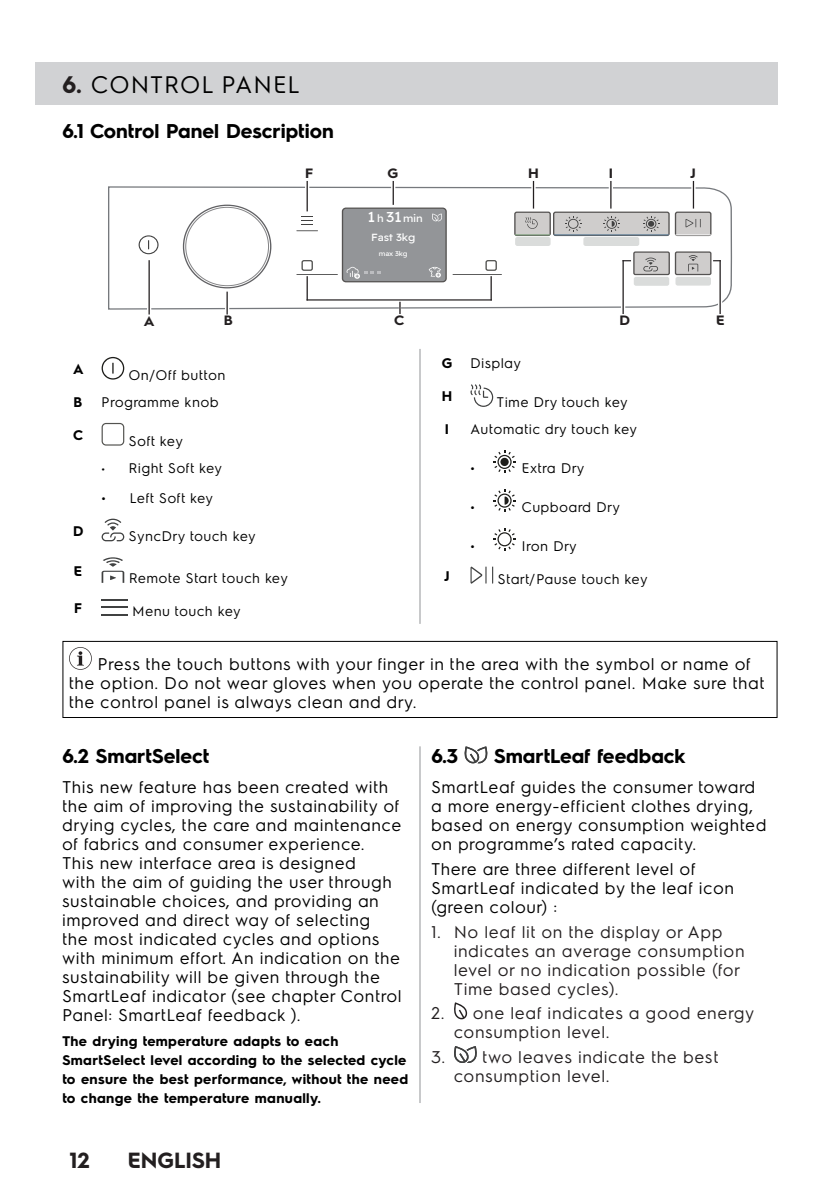
<style>
.page{position:relative;width:840px;height:1191px;background:#fff}
.page>*{position:absolute;margin:0;border:0;box-sizing:border-box;transform-origin:0 0}
.t1{font:24px "Electrolux Sans";letter-spacing:.025em;color:#000}
.t2{font:700 22px "Electrolux Sans";color:#231f20}
.HEAD_LINE{font:700 20px "Electrolux Sans";color:#000}
.Body{font:17px/19px "Electrolux Sans";letter-spacing:.025em;color:#000}
.t3{font:17px/19px "Electrolux Sans";letter-spacing:.03em;color:#231f20}
.Text_Box_WARNING{font:17px/19px "Electrolux Sans";letter-spacing:.025em;color:#000}
.Body-2{font:14px "Electrolux Sans";letter-spacing:.025em;color:#000}
.Body-3{font:700 14px/19px "Electrolux Sans";letter-spacing:.025em;color:#000}
.t4{font:700 13.6px "Electrolux Sans";color:#231f20;scale:1.06 1}
.t5{font:10.6px "Readex Pro";letter-spacing:-.015em;color:#fff;scale:1.06 1}
.t6{font:6.8px "Readex Pro";letter-spacing:-.015em;color:#fff;scale:1.06 1}
.s1{font-weight:700;color:#231f20}
.s2{font-size:14.6px}
.s3{font-size:17px}
</style>
<div class="page">
<svg style="left:464px;top:746px;width:24px;height:17px"></svg>
<svg style="left:108px;top:186px;width:624px;height:124px"></svg>
<svg style="left:183px;top:205px;width:87px;height:83px"></svg>
<div style="left:186px;top:207px;width:82px;height:79px;background:#fff;border-radius:50%"></div>
<div style="left:185px;top:207px;width:84px;height:79px;border:1px solid #858587;border-radius:50%"></div>
<svg style="left:138px;top:235px;width:20px;height:19px"></svg>
<div style="left:341px;top:207px;width:105px;height:75px;background:#939598;border:1px solid #555352;border-radius:3px"></div>
<div style="left:301px;top:260px;width:12px;height:11px;border:1px solid #525250;border-radius:2px"></div>
<div style="left:485px;top:260px;width:11px;height:11px;border:1px solid #525250;border-radius:2px"></div>
<svg style="left:296px;top:217px;width:22px;height:14px"></svg>
<div style="left:514px;top:212px;width:36px;height:23px;background:#cfcdcc;border-radius:2px"></div>
<div style="left:514px;top:211px;width:36px;height:25px;border:1px solid #555352;border-radius:2px"></div>
<div style="left:553px;top:212px;width:115px;height:23px;background:#cfcdcc;border-radius:2px"></div>
<div style="left:552px;top:211px;width:117px;height:25px;border:1px solid #555352;border-radius:2px"></div>
<div style="left:675px;top:212px;width:35px;height:23px;background:#cfcdcc;border-radius:2px"></div>
<div style="left:674px;top:211px;width:37px;height:25px;border:1px solid #555352;border-radius:2px"></div>
<svg style="left:685px;top:219px;width:15px;height:8px"></svg>
<div style="left:675px;top:252px;width:35px;height:22px;background:#cfcdcc"></div>
<div style="left:674px;top:251px;width:37px;height:24px;border:1px solid #555352"></div>
<svg style="left:688px;top:255px;width:9px;height:16px"></svg>
<div style="left:633px;top:252px;width:35px;height:22px;background:#cfcdcc"></div>
<div style="left:633px;top:251px;width:36px;height:24px;border:1px solid #555352"></div>
<svg style="left:675px;top:234px;width:35px;height:1px"></svg>
<hr style="left:147px;top:260px;width:4px;height:62px;background:#fff">
<hr style="left:148px;top:260px;width:2px;height:54px;background:#231f20">
<hr style="left:225px;top:292px;width:4px;height:30px;background:#fff">
<hr style="left:226px;top:292px;width:2px;height:22px;background:#231f20">
<svg style="left:305px;top:181px;width:4px;height:30px"></svg>
<hr style="left:306px;top:181px;width:1px;height:30px;background:#231f20">
<svg style="left:391px;top:181px;width:4px;height:24px"></svg>
<svg style="left:392px;top:181px;width:1px;height:24px"></svg>
<svg style="left:531px;top:181px;width:4px;height:28px"></svg>
<hr style="left:532px;top:181px;width:2px;height:28px;background:#231f20">
<svg style="left:608px;top:181px;width:4px;height:28px"></svg>
<svg style="left:610px;top:181px;width:1px;height:28px"></svg>
<svg style="left:691px;top:181px;width:4px;height:28px"></svg>
<svg style="left:692px;top:181px;width:1px;height:28px"></svg>
<svg style="left:620px;top:260px;width:5px;height:54px"></svg>
<hr style="left:622px;top:260px;width:1px;height:54px;background:#231f20">
<svg style="left:717px;top:260px;width:4px;height:54px"></svg>
<hr style="left:719px;top:260px;width:1px;height:54px;background:#231f20">
<svg style="left:643px;top:257px;width:14px;height:14px"></svg>
<svg style="left:514px;top:216px;width:154px;height:28px"></svg>
<div style="left:515px;top:237px;width:35px;height:9px;background:#dadcdb;border-radius:2px"></div>
<div style="left:583px;top:237px;width:56px;height:9px;background:#dadcdb;border-radius:2px"></div>
<div style="left:633px;top:277px;width:35px;height:9px;background:#dadcdb;border-radius:2px"></div>
<div style="left:675px;top:277px;width:35px;height:9px;background:#dadcdb;border-radius:2px"></div>
<hr style="left:306px;top:299px;width:185px;height:1px;background:#231f20">
<svg style="left:296px;top:274px;width:41px;height:26px"></svg>
<svg style="left:452px;top:274px;width:49px;height:26px"></svg>
<svg style="left:398px;top:302px;width:3px;height:12px"></svg>
<svg style="left:432px;top:213px;width:10px;height:8px"></svg>
<svg style="left:346px;top:267px;width:34px;height:12px"></svg>
<svg style="left:428px;top:267px;width:12px;height:10px"></svg>
<svg style="left:101px;top:357px;width:23px;height:22px"></svg>
<div style="left:101px;top:423px;width:23px;height:22px;border:1px solid #535350;border-radius:4px"></div>
<svg style="left:101px;top:518px;width:23px;height:23px"></svg>
<svg style="left:101px;top:557px;width:23px;height:26px"></svg>
<svg style="left:101px;top:599px;width:27px;height:1px"></svg>
<hr style="left:101px;top:614px;width:27px;height:2px;background:#404141">
<hr style="left:101px;top:606px;width:27px;height:2px;background:#404141">
<hr style="left:419px;top:349px;width:1px;height:275px;background:#939598">
<div style="left:35px;top:62px;width:742px;height:42px;background:#d1d2d4"></div>
<svg style="left:69px;top:647px;width:23px;height:23px"></svg>
<div style="left:62px;top:641px;width:715px;height:77px;border:1px solid #000"></div>
<svg style="left:454px;top:1002px;width:13px;height:17px"></svg>
<svg style="left:454px;top:1046px;width:23px;height:17px"></svg>
<svg style="left:470px;top:384px;width:23px;height:23px"></svg>
<svg style="left:493px;top:450px;width:22px;height:23px"></svg>
<svg style="left:493px;top:489px;width:22px;height:23px"></svg>
<svg style="left:493px;top:528px;width:22px;height:22px"></svg>
<svg style="left:470px;top:566px;width:23px;height:17px"></svg>
<hr style="left:419px;top:746px;width:1px;height:357px;background:#939598">
<p class="t1" style="left:62px;top:68px;width:240px"><span class="s1">6.</span> CONTROL PANEL</p>
<p class="HEAD_LINE" style="left:62px;top:117px;width:272px">6.1 Control Panel Description</p>
<p class="t4" style="left:305px;top:164px;width:9px">F</p>
<p class="t4" style="left:387px;top:164px;width:12px">G</p>
<p class="t4" style="left:528px;top:164px;width:12px">H</p>
<p class="t4" style="left:608px;top:164px;width:6px">I</p>
<p class="t4" style="left:690px;top:164px;width:6px">J</p>
<p class="t5" style="left:367px;top:212px;width:54px"><span class="s2">1</span>h <span class="s2">31</span>min</p>
<p class="t6" style="left:378px;top:250px;width:29px">max 3kg</p>
<p class="t5" style="left:371px;top:231px;width:43px">Fast 3kg</p>
<p class="t4" style="left:144px;top:311px;width:12px">A</p>
<p class="t4" style="left:223px;top:311px;width:10px">B</p>
<p class="t4" style="left:394px;top:311px;width:11px">C</p>
<p class="t4" style="left:619px;top:311px;width:11px">D</p>
<p class="t4" style="left:716px;top:311px;width:9px">E</p>
<p class="Body-3" style="left:73px;top:359px;width:12px">A</p>
<p class="Body-2" style="left:129px;top:365px;width:98px">On/Off button</p>
<p class="Body-3" style="left:74px;top:392px;width:10px">B</p>
<p class="Body-2" style="left:101px;top:392px;width:119px">Programme knob</p>
<p class="Body-3" style="left:73px;top:425px;width:11px">C</p>
<p class="Body-2" style="left:129px;top:431px;width:56px">Soft key</p>
<p class="Body-2" style="left:101px;top:458px;width:122px">• Right Soft key</p>
<p class="Body-2" style="left:101px;top:488px;width:113px"><span class="s3">•</span> Left Soft key</p>
<p class="Body-3" style="left:73px;top:520px;width:12px">D</p>
<p class="Body-3" style="left:74px;top:560px;width:10px">E</p>
<p class="Body-2" style="left:129px;top:526px;width:128px">SyncDry touch key</p>
<p class="Body-2" style="left:129px;top:568px;width:160px">Remote Start touch key</p>
<p class="Body-3" style="left:74px;top:598px;width:9px">F</p>
<p class="Body-2" style="left:132px;top:601px;width:110px">Menu touch key</p>
<p class="Body-3" style="left:441px;top:353px;width:12px">G</p>
<p class="Body-2" style="left:470px;top:353px;width:52px">Display</p>
<p class="Body-3" style="left:441px;top:386px;width:12px">H</p>
<p class="Body-2" style="left:496px;top:392px;width:132px">Time Dry touch key</p>
<p class="Body-3" style="left:444px;top:419px;width:6px">I</p>
<p class="Body-2" style="left:470px;top:419px;width:168px">Automatic dry touch key</p>
<p class="Body" style="left:470px;top:457px;width:7px">•</p>
<p class="Body-2" style="left:521px;top:458px;width:64px">Extra Dry</p>
<p class="Body" style="left:470px;top:495px;width:7px">•</p>
<p class="Body-2" style="left:521px;top:497px;width:100px">Cupboard Dry</p>
<p class="Body" style="left:470px;top:534px;width:7px">•</p>
<p class="Body-2" style="left:521px;top:536px;width:57px">Iron Dry</p>
<p class="Body-3" style="left:444px;top:565px;width:7px">J</p>
<p class="Body-2" style="left:497px;top:569px;width:151px">Start/Pause touch key</p>
<p class="Text_Box_WARNING" style="left:69px;top:653px;width:697px;text-indent:29px">Press the touch buttons with your finger in the area with the symbol or name of the option. Do not wear gloves when you operate the control panel. Make sure that the control panel is always clean and dry.</p>
<p class="HEAD_LINE" style="left:62px;top:741px;width:148px">6.2 SmartSelect</p>
<p class="HEAD_LINE" style="left:431px;top:742px;width:28px">6.3</p>
<p class="HEAD_LINE" style="left:494px;top:742px;width:193px">SmartLeaf feedback</p>
<p class="Body" style="left:62px;top:776px;width:341px">This new feature has been created with the aim of improving the sustainability of drying cycles, the care and maintenance of fabrics and consumer experience.<br>This new interface area is designed<br>with the aim of guiding the user through sustainable choices, and providing an improved and direct way of selecting<br>the most indicated cycles and options with minimum effort. An indication on the sustainability will be given through the SmartLeaf indicator (see chapter Control Panel: SmartLeaf feedback ).</p>
<p class="Body-3" style="left:62px;top:1030px;width:347px">The drying temperature adapts to each SmartSelect level according to the selected cycle to ensure the best performance, without the need to change the temperature manually.</p>
<p class="t2" style="left:69px;top:1144px;width:22px">12</p>
<p class="t2" style="left:128px;top:1144px;width:95px">ENGLISH</p>
<p class="Body" style="left:431px;top:776px;width:337px">SmartLeaf guides the consumer toward a more energy-efficient clothes drying, based on energy consumption weighted on programme’s rated capacity.</p>
<p class="Body" style="left:431px;top:858px;width:304px">There are three different level of<br>SmartLeaf indicated by the leaf icon (green colour) :</p>
<p class="t3" style="left:454px;top:921px;width:292px;text-indent:-23px">1. No leaf lit on the display or App indicates an average consumption level or no indication possible (for<br>Time based cycles).</p>
<p class="t3" style="left:454px;top:1002px;width:302px;text-indent:-23px">2. one leaf indicates a good energy consumption level.</p>
<p class="t3" style="left:454px;top:1046px;width:266px;text-indent:-23px">3. two leaves indicate the best consumption level.</p>
</div>
